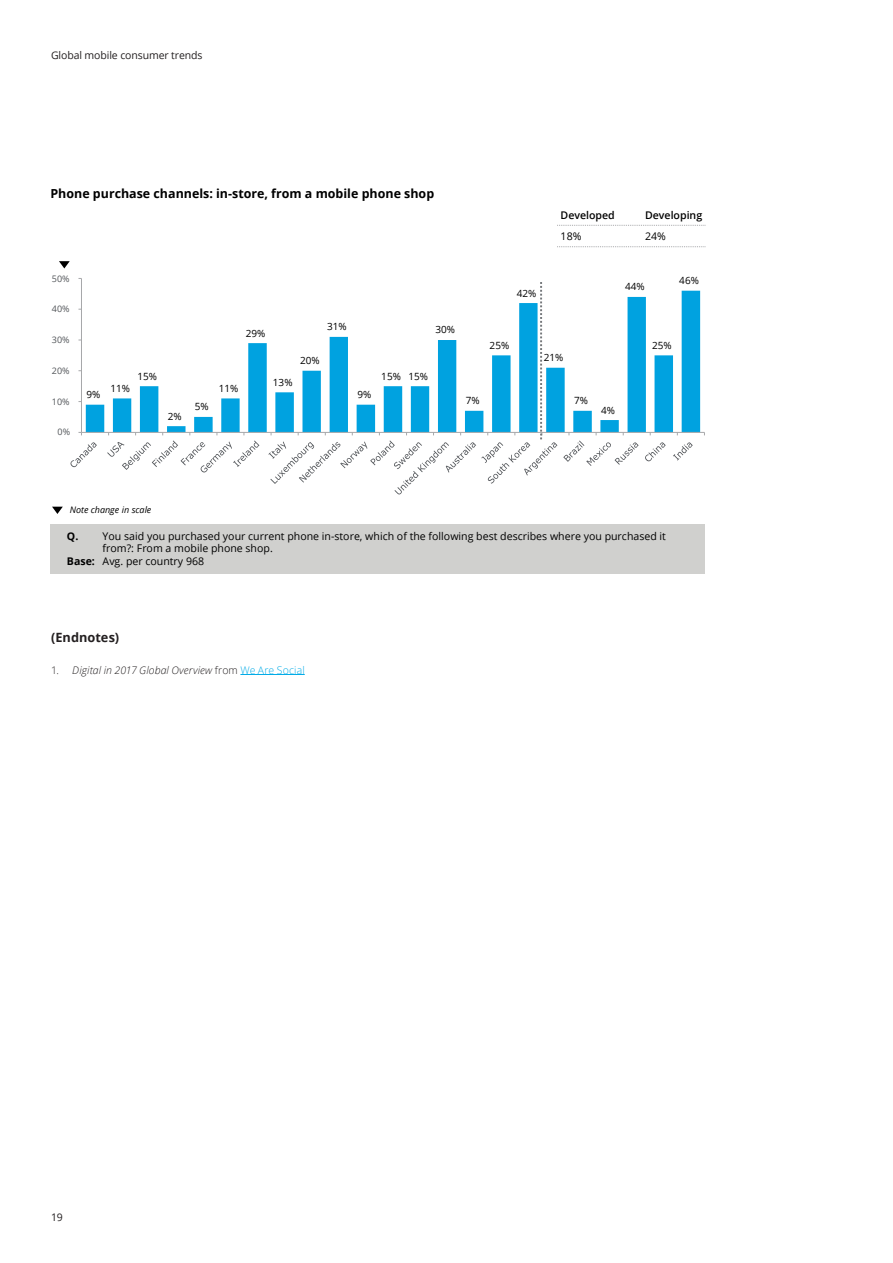
<style>
.page{position:relative;width:893px;height:1263px;background:#fff}
.page>*{position:absolute;margin:0;border:0;box-sizing:border-box;transform-origin:0 0}
.Subhead_B__8_5_12pt{font:700 12.75px "Open Sans";letter-spacing:.005em;color:#231f20}
.t1{font:700 12.45px "Open Sans";color:#000}
.t2{font:10.65px "Open Sans";color:#000}
.t3{font:600 10.65px "Open Sans";color:#000}
.t4{font:italic 300 10.5px "Open Sans";letter-spacing:.005em;color:#231f20}
.t5{font:10.5px "Open Sans";letter-spacing:-.01em;color:#231f20}
.t6{font:9.9px "Open Sans";color:#000}
.t7{font:9px "Open Sans";letter-spacing:.005em;color:#53565a}
.t8{font:italic 9px "Open Sans";color:#000}
.s1{font-weight:700}
.s2{font-style:normal}
.s3{font-style:normal;color:#00abe7}
</style>
<div class="page">
<hr style="left:240px;top:674px;width:65px;height:1px;background:#00abe7">
<svg style="left:86px;top:291px;width:614px;height:141px"></svg>
<hr style="left:81px;top:278px;width:1px;height:154px;background:#a7a8aa">
<hr style="left:81px;top:432px;width:623px;height:1px;background:#a7a8aa">
<svg style="left:71px;top:442px;width:26px;height:25px"></svg>
<svg style="left:107px;top:433px;width:152px;height:39px"></svg>
<svg style="left:563px;top:433px;width:76px;height:33px"></svg>
<svg style="left:645px;top:442px;width:21px;height:19px"></svg>
<svg style="left:673px;top:442px;width:20px;height:19px"></svg>
<div style="left:50px;top:524px;width:654px;height:49px;background:#d0d0ce"></div>
<svg style="left:557px;top:225px;width:149px;height:1px"></svg>
<svg style="left:557px;top:246px;width:149px;height:1px"></svg>
<svg style="left:268px;top:282px;width:289px;height:212px"></svg>
<svg style="left:59px;top:261px;width:11px;height:7px"></svg>
<svg style="left:52px;top:507px;width:11px;height:7px"></svg>
<p class="t5" style="left:51px;top:48px;width:153px">Global mobile consumer trends</p>
<p class="t1" style="left:50px;top:184px;width:385px">Phone purchase channels: in-store, from a mobile phone shop</p>
<p class="t3" style="left:561px;top:207px;width:56px">Developed</p>
<p class="t3" style="left:645px;top:207px;width:59px">Developing</p>
<p class="t2" style="left:561px;top:229px;width:22px">18%</p>
<p class="t2" style="left:645px;top:229px;width:22px">24%</p>
<p class="t7" style="left:52px;top:272px;width:19px">50%</p>
<p class="t7" style="left:52px;top:303px;width:19px">40%</p>
<p class="t7" style="left:52px;top:334px;width:19px">30%</p>
<p class="t7" style="left:52px;top:364px;width:19px">20%</p>
<p class="t7" style="left:52px;top:395px;width:19px">10%</p>
<p class="t7" style="left:58px;top:426px;width:14px">0%</p>
<p class="t6" style="left:87px;top:388px;width:15px">9%</p>
<p class="t6" style="left:110px;top:382px;width:21px">11%</p>
<p class="t6" style="left:137px;top:369px;width:21px">15%</p>
<p class="t6" style="left:168px;top:409px;width:15px">2%</p>
<p class="t6" style="left:195px;top:400px;width:15px">5%</p>
<p class="t6" style="left:246px;top:326px;width:21px">29%</p>
<p class="t6" style="left:219px;top:382px;width:21px">11%</p>
<p class="t6" style="left:327px;top:320px;width:21px">31%</p>
<p class="t6" style="left:273px;top:375px;width:21px">13%</p>
<p class="t6" style="left:300px;top:354px;width:21px">20%</p>
<p class="t6" style="left:517px;top:286px;width:21px">42%</p>
<p class="t6" style="left:435px;top:323px;width:21px">30%</p>
<p class="t6" style="left:357px;top:388px;width:15px">9%</p>
<p class="t6" style="left:381px;top:369px;width:48px">15% 15%</p>
<p class="t6" style="left:490px;top:338px;width:21px">25%</p>
<p class="t6" style="left:466px;top:394px;width:15px">7%</p>
<p class="t6" style="left:544px;top:351px;width:21px">21%</p>
<p class="t6" style="left:574px;top:394px;width:15px">7%</p>
<p class="t6" style="left:625px;top:280px;width:21px">44%</p>
<p class="t6" style="left:679px;top:274px;width:21px">46%</p>
<p class="t6" style="left:652px;top:338px;width:21px">25%</p>
<p class="t6" style="left:601px;top:403px;width:15px">4%</p>
<p class="t8" style="left:70px;top:504px;width:83px">Note change in scale</p>
<p class="t2" style="left:67px;top:528px;width:601px"><span class="s1">Q.</span> You said you purchased your current phone in-store, which of the following best describes where you purchased it</p>
<p class="t2" style="left:103px;top:541px;width:172px">from?: From a mobile phone shop.</p>
<p class="t2" style="left:67px;top:554px;width:139px"><span class="s1">Base:</span> Avg. per country 968</p>
<p class="Subhead_B__8_5_12pt" style="left:51px;top:629px;width:69px">(Endnotes)</p>
<p class="t4" style="left:51px;top:663px;width:255px"><span class="s2">1.</span> Digital in 2017 Global Overview <span class="s2">from</span> <span class="s3">We Are Social</span></p>
<p class="t5" style="left:51px;top:1210px;width:13px">19</p>
</div>
